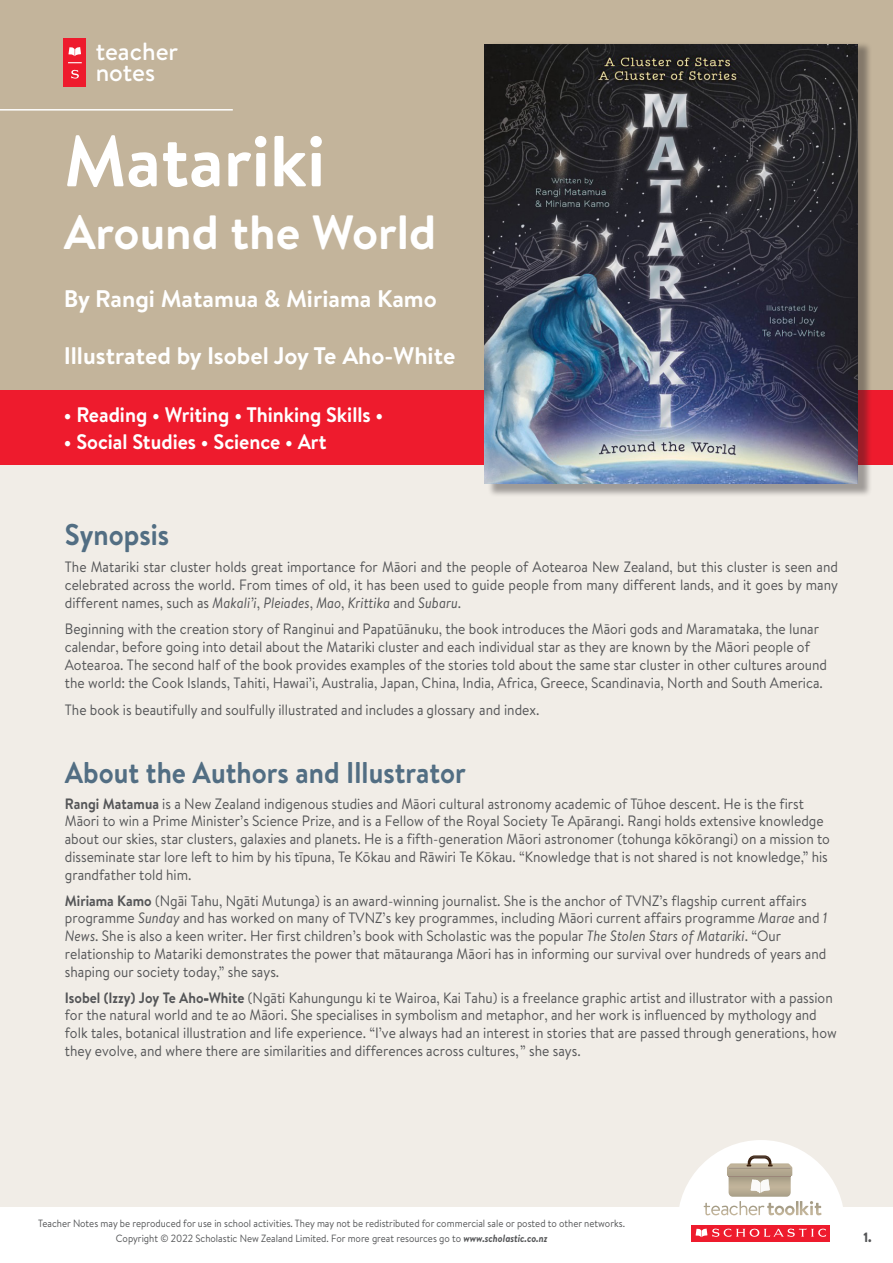
<style>
.page{position:relative;width:893px;height:1263px;background:#f1ede7}
.page>*{position:absolute;margin:0;border:0;box-sizing:border-box;transform-origin:0 0}
.t1{font:700 72px "Brandon Text";color:#fff}
.t2{font:700 48px "Brandon Text";color:#fff}
.Body{font:700 30px "Brandon Text";color:#526e83;scale:.92 1}
.t3{font:500 24.9px "Brandon Text";color:#fff}
.t4{font:700 24px "Brandon Text";color:#fff}
.t5{font:700 21px "Brandon Text";color:#fff;scale:.95 1}
.Body-2{font:15px/17.5px "Brandon Text";color:#545557;scale:.92 1}
.t6{font:900 13.5px "Brandon Text";color:#545557;scale:.92 1}
.t7{font:10.5px "Brandon Text";color:#545557;scale:.92 1}
.s1{font-style:italic}
.s2{font-weight:700}
.s3{font-weight:700;font-style:italic}
</style>
<div class="page">
<div style="left:0;top:1207px;width:893px;height:56px;background:#fff"></div>
<svg style="left:679px;top:1140px;width:164px;height:102px"></svg>
<div style="left:0;top:0;width:893px;height:399px;background:#c3b49b"></div>
<div style="left:0;top:391px;width:893px;height:74px;background:#ee1b2d"></div>
<div style="left:64px;top:38px;width:22px;height:49px;background:#ee1b2d"></div>
<svg style="left:68px;top:47px;width:13px;height:9px"></svg>
<svg style="left:71px;top:70px;width:8px;height:9px"></svg>
<svg style="left:68px;top:62px;width:14px;height:1px"></svg>
<hr style="left:0;top:109px;width:233px;height:2px;background:#fff">
<div style="left:487px;top:41px;width:386px;height:457px;background:#231f20;opacity:.4"></div>
<img style="left:484px;top:44px;width:374px;height:439px">
<p class="t3" style="left:96px;top:34px;width:84px">teacher</p>
<p class="t3" style="left:96px;top:56px;width:61px">notes</p>
<p class="t1" style="left:64px;top:111px;width:263px">Matariki</p>
<p class="t2" style="left:64px;top:199px;width:374px">Around the World</p>
<p class="t4" style="left:64px;top:282px;width:375px">By Rangi Matamua &amp; Miriama Kamo</p>
<p class="t4" style="left:64px;top:339px;width:393px">Illustrated by Isobel Joy Te Aho-White</p>
<p class="t5" style="left:64px;top:400px;width:338px">• Reading • Writing • Thinking Skills •</p>
<p class="t5" style="left:64px;top:427px;width:278px">• Social Studies • Science • Art</p>
<p class="Body" style="left:65px;top:514px;width:115px">Synopsis</p>
<p class="Body-2" style="left:65px;top:557px;width:842px;line-height:18px;text-align:justify">The Matariki star cluster holds great importance for Māori and the people of Aotearoa New Zealand, but this cluster is seen and celebrated across the world. From times of old, it has been used to guide people from many different lands, and it goes by many different names, such as <span class="s1">Makali’i</span>, <span class="s1">Pleiades</span>, <span class="s1">Mao</span>, <span class="s1">Krittika</span> and <span class="s1">Subaru</span>.</p>
<p class="Body-2" style="left:65px;top:620px;width:830px;line-height:18px">Beginning with the creation story of Ranginui and Papatūānuku, the book introduces the Māori gods and Maramataka, the lunar calendar, before going into detail about the Matariki cluster and each individual star as they are known by the Māori people of Aotearoa. The second half of the book provides examples of the stories told about the same star cluster in other cultures around the world: the Cook Islands, Tahiti, Hawai’i, Australia, Japan, China, India, Africa, Greece, Scandinavia, North and South America.</p>
<p class="Body-2" style="left:65px;top:700px;width:517px">The book is beautifully and soulfully illustrated and includes a glossary and index.</p>
<p class="Body" style="left:65px;top:752px;width:438px">About the Authors and Illustrator</p>
<p class="Body-2" style="left:65px;top:795px;width:833px"><span class="s2">Rangi Matamua</span> is a New Zealand indigenous studies and Māori cultural astronomy academic of Tūhoe descent. He is the first Māori to win a Prime Minister’s Science Prize, and is a Fellow of the Royal Society Te Apārangi. Rangi holds extensive knowledge about our skies, star clusters, galaxies and planets. He is a fifth-generation Māori astronomer (tohunga kōkōrangi) on a mission to disseminate star lore left to him by his tīpuna, Te Kōkau and Rāwiri Te Kōkau. “Knowledge that is not shared is not knowledge,” his grandfather told him.</p>
<p class="Body-2" style="left:65px;top:892px;width:830px"><span class="s2">Miriama Kamo</span> (Ngāi Tahu, Ngāti Mutunga) is an award-winning journalist. She is the anchor of TVNZ’s flagship current affairs programme <span class="s1">Sunday</span> and has worked on many of TVNZ’s key programmes, including Māori current affairs programme <span class="s1">Marae</span> and <span class="s1">1<br>News</span>. She is also a keen writer. Her first children’s book with Scholastic was the popular <span class="s1">The Stolen Stars of Matariki</span>. “Our relationship to Matariki demonstrates the power that mātauranga Māori has in informing our survival over hundreds of years and shaping our society today,” she says.</p>
<p class="Body-2" style="left:65px;top:989px;width:841px"><span class="s2">Isobel (Izzy) Joy Te Aho-White</span> (Ngāti Kahungungu ki te Wairoa, Kai Tahu) is a freelance graphic artist and illustrator with a passion for the natural world and te ao Māori. She specialises in symbolism and metaphor, and her work is influenced by mythology and folk tales, botanical illustration and life experience. “I’ve always had an interest in stories that are passed through generations, how they evolve, and where there are similarities and differences across cultures,” she says.</p>
<p class="t7" style="left:38px;top:1216px;width:639px">Teacher Notes may be reproduced for use in school activities. They may not be redistributed for commercial sale or posted to other networks.</p>
<p class="t7" style="left:116px;top:1231px;width:471px">Copyright © 2022 Scholastic New Zealand Limited. For more great resources go to <span class="s3">www.scholastic.co.nz</span></p>
<p class="t6" style="left:863px;top:1227px;width:11px">1.</p>
</div>
